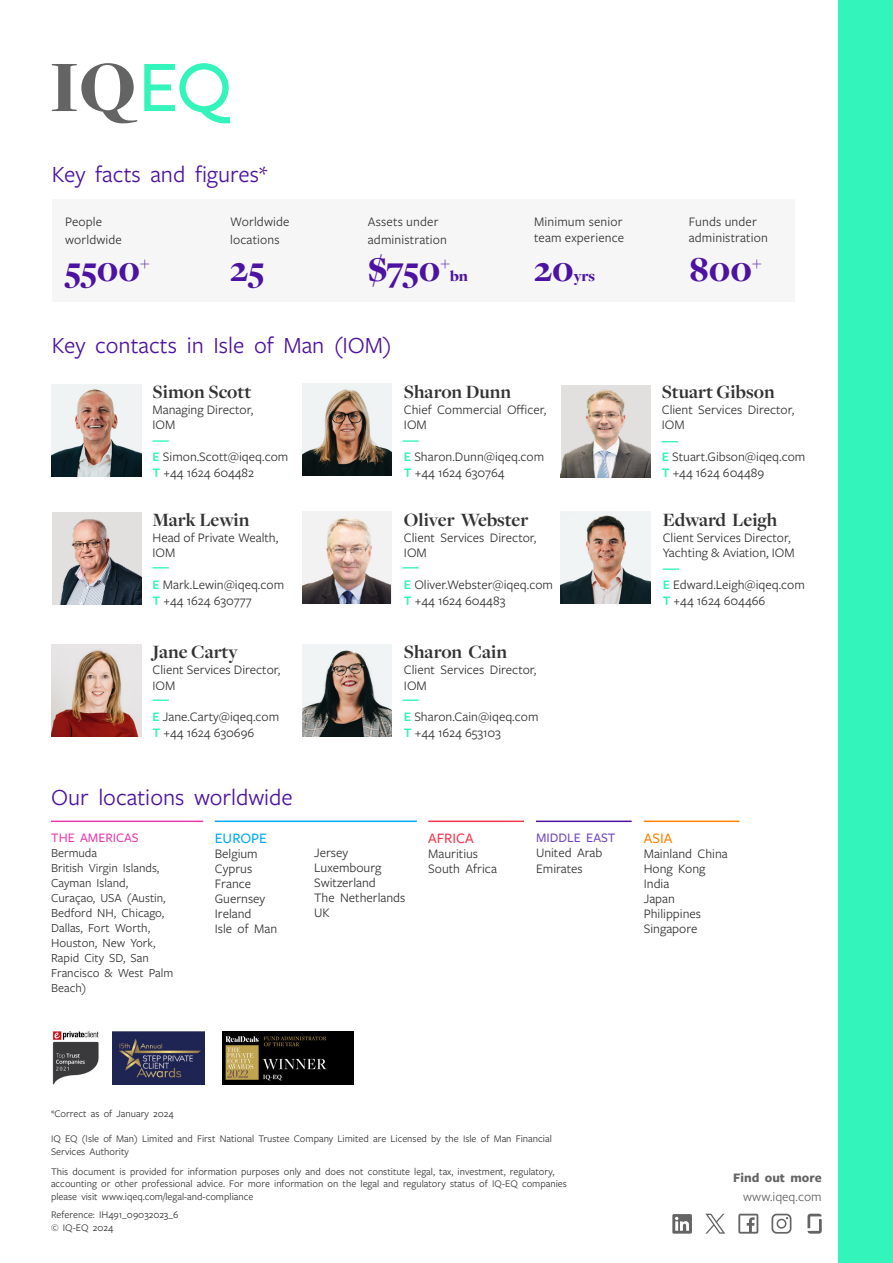
<style>
.page{position:relative;width:893px;height:1263px;background:#fff}
.page>*{position:absolute;margin:0;border:0;box-sizing:border-box;transform-origin:0 0}
.t1{font:900 36.3px "Freight Disp Pro";letter-spacing:-.005em;color:#4c12a1}
.t2{font:24px "Freight Sans Pro";color:#4c12a1}
.t3{font:700 19.5px "Freight Disp Pro";color:#333}
.t4{font:900 15.9px "Freight Disp Pro";color:#4c12a1}
.t5{font:500 15px "Freight Sans Pro";color:#00a9f4}
.t6{font:500 15px "Freight Sans Pro";color:#f4364c}
.t7{font:500 15px "Freight Sans Pro";color:#ff8200}
.t8{font:13.5px/15.8px "Freight Sans Pro";color:#333}
.t9{font:13.5px "Freight Sans Pro";color:#646464}
.t10{font:500 13.5px "Freight Sans Pro";color:#e93cac}
.t11{font:700 13.5px "Freight Sans Pro";color:#646464}
.t12{font:500 13.5px "Freight Sans Pro";color:#7248bd}
.t13{font:12.75px/15px "Freight Sans Pro";color:#333}
.t14{font:10.5px/12.6px "Freight Sans Pro";color:#333}
.s1{font-weight:600;color:#33f4bb}
</style>
<div class="page">
<svg style="left:52px;top:63px;width:85px;height:60px"></svg>
<svg style="left:144px;top:63px;width:86px;height:60px"></svg>
<div style="left:839px;top:0;width:54px;height:1263px;background:#33f4bb"></div>
<img style="left:222px;top:1032px;width:132px;height:52px">
<img style="left:52px;top:1031px;width:47px;height:54px">
<img style="left:113px;top:1032px;width:92px;height:52px">
<hr style="left:51px;top:820px;width:152px;height:2px;background:#e93cac">
<hr style="left:428px;top:820px;width:96px;height:2px;background:#f4364c">
<hr style="left:536px;top:820px;width:96px;height:2px;background:#4c12a1">
<hr style="left:644px;top:820px;width:95px;height:2px;background:#ff8200">
<hr style="left:215px;top:820px;width:202px;height:2px;background:#00a9f4">
<div style="left:52px;top:199px;width:742px;height:103px;background:#f6f6f6"></div>
<svg style="left:738px;top:1214px;width:20px;height:19px"></svg>
<svg style="left:672px;top:1214px;width:20px;height:19px"></svg>
<svg style="left:771px;top:1214px;width:20px;height:19px"></svg>
<svg style="left:807px;top:1214px;width:15px;height:20px"></svg>
<svg style="left:705px;top:1214px;width:20px;height:19px"></svg>
<img style="left:561px;top:512px;width:90px;height:92px">
<img style="left:52px;top:384px;width:89px;height:93px">
<img style="left:302px;top:384px;width:90px;height:92px">
<img style="left:561px;top:385px;width:90px;height:92px">
<svg style="left:402px;top:440px;width:17px;height:2px"></svg>
<svg style="left:153px;top:440px;width:16px;height:2px"></svg>
<img style="left:52px;top:512px;width:89px;height:93px">
<svg style="left:153px;top:567px;width:16px;height:1px"></svg>
<svg style="left:390px;top:512px;width:2px;height:92px"></svg>
<img style="left:302px;top:512px;width:88px;height:92px">
<svg style="left:402px;top:567px;width:17px;height:1px"></svg>
<svg style="left:153px;top:699px;width:16px;height:2px"></svg>
<img style="left:302px;top:644px;width:90px;height:92px">
<svg style="left:402px;top:699px;width:17px;height:2px"></svg>
<svg style="left:662px;top:441px;width:16px;height:1px"></svg>
<svg style="left:663px;top:568px;width:16px;height:2px"></svg>
<img style="left:52px;top:644px;width:89px;height:92px">
<h2 class="t2" style="left:52px;top:159px;width:217px">Key facts and figures*</h2>
<p class="t8" style="left:65px;top:212px;width:58px;line-height:18px">People worldwide</p>
<p class="t8" style="left:230px;top:212px;width:61px;line-height:18px">Worldwide locations</p>
<p class="t8" style="left:368px;top:212px;width:81px;line-height:18px">Assets under administration</p>
<p class="t8" style="left:534px;top:213px;width:92px;line-height:16.5px">Minimum senior team experience</p>
<p class="t8" style="left:689px;top:213px;width:81px;line-height:16.5px">Funds under administration</p>
<h1 class="t1" style="left:65px;top:245px;width:86px">5500<sup>+</sup></h1>
<h1 class="t1" style="left:230px;top:245px;width:36px">25</h1>
<h1 class="t1" style="left:368px;top:245px;width:84px">$750<sup>+</sup></h1>
<h1 class="t1" style="left:690px;top:245px;width:73px">800<sup>+</sup></h1>
<p class="t4" style="left:450px;top:265px;width:20px">bn</p>
<h1 class="t1" style="left:534px;top:245px;width:41px">20</h1>
<p class="t4" style="left:574px;top:265px;width:23px">yrs</p>
<h2 class="t2" style="left:52px;top:329px;width:341px">Key contacts in Isle of Man (IOM)</h2>
<h3 class="t3" style="left:153px;top:379px;width:100px">Simon Scott</h3>
<p class="t8" style="left:153px;top:401px;width:102px">Managing Director,<br>IOM</p>
<p class="t8" style="left:153px;top:448px;width:137px"><span class="s1">E</span> Simon.Scott@iqeq.com<br><span class="s1">T</span> +44 1624 604482</p>
<h3 class="t3" style="left:153px;top:507px;width:99px">Mark Lewin</h3>
<p class="t8" style="left:153px;top:529px;width:127px">Head of Private Wealth,<br>IOM</p>
<p class="t8" style="left:153px;top:576px;width:133px"><span class="s1">E</span> Mark.Lewin@iqeq.com<br><span class="s1">T</span> +44 1624 630777</p>
<h3 class="t3" style="left:404px;top:379px;width:109px">Sharon Dunn</h3>
<p class="t8" style="left:404px;top:401px;width:144px">Chief Commercial Officer,<br>IOM</p>
<p class="t8" style="left:404px;top:448px;width:142px"><span class="s1">E</span> Sharon.Dunn@iqeq.com<br><span class="s1">T</span> +44 1624 630764</p>
<h3 class="t3" style="left:404px;top:507px;width:126px">Oliver Webster</h3>
<p class="t8" style="left:404px;top:529px;width:134px">Client Services Director,<br>IOM</p>
<p class="t8" style="left:404px;top:576px;width:151px"><span class="s1">E</span> Oliver.Webster@iqeq.com<br><span class="s1">T</span> +44 1624 604483</p>
<h3 class="t3" style="left:153px;top:639px;width:87px">Jane Carty</h3>
<p class="t8" style="left:153px;top:661px;width:129px">Client Services Director,<br>IOM</p>
<p class="t8" style="left:153px;top:708px;width:128px"><span class="s1">E</span> Jane.Carty@iqeq.com<br><span class="s1">T</span> +44 1624 630696</p>
<h3 class="t3" style="left:404px;top:639px;width:105px">Sharon Cain</h3>
<p class="t8" style="left:404px;top:661px;width:134px">Client Services Director,<br>IOM</p>
<p class="t8" style="left:404px;top:708px;width:136px"><span class="s1">E</span> Sharon.Cain@iqeq.com<br><span class="s1">T</span> +44 1624 653103</p>
<h2 class="t2" style="left:51px;top:781px;width:243px">Our locations worldwide</h2>
<p class="t10" style="left:51px;top:828px;width:89px">THE AMERICAS</p>
<p class="t13" style="left:51px;top:845px;width:124px">Bermuda<br>British Virgin Islands,<br>Cayman Island,<br>Curaçao, USA (Austin,<br>Bedford NH, Chicago,<br>Dallas, Fort Worth,<br>Houston, New York,<br>Rapid City SD, San<br>Francisco &amp; West Palm<br>Beach)</p>
<p class="t5" style="left:215px;top:828px;width:54px">EUROPE</p>
<p class="t8" style="left:215px;top:845px;width:64px;line-height:15px">Belgium<br>Cyprus<br>France<br>Guernsey<br>Ireland<br>Isle of Man</p>
<p class="t8" style="left:314px;top:844px;width:93px;line-height:15px">Jersey<br>Luxembourg<br>Switzerland<br>The Netherlands<br>UK</p>
<p class="t6" style="left:428px;top:828px;width:47px">AFRICA</p>
<p class="t8" style="left:428px;top:845px;width:70px;line-height:15px">Mauritius<br>South Africa</p>
<p class="t12" style="left:536px;top:828px;width:81px">MIDDLE EAST</p>
<p class="t8" style="left:536px;top:844px;width:68px">United Arab<br>Emirates</p>
<h3 class="t3" style="left:662px;top:379px;width:115px">Stuart Gibson</h3>
<p class="t8" style="left:662px;top:401px;width:134px">Client Services Director,<br>IOM</p>
<p class="t8" style="left:662px;top:448px;width:145px"><span class="s1">E</span> Stuart.Gibson@iqeq.com<br><span class="s1">T</span> +44 1624 604489</p>
<h3 class="t3" style="left:663px;top:507px;width:116px">Edward Leigh</h3>
<p class="t8" style="left:663px;top:529px;width:134px">Client Services Director,<br>Yachting &amp; Aviation, IOM</p>
<p class="t8" style="left:663px;top:576px;width:144px"><span class="s1">E</span> Edward.Leigh@iqeq.com<br><span class="s1">T</span> +44 1624 604466</p>
<p class="t7" style="left:644px;top:828px;width:30px">ASIA</p>
<p class="t8" style="left:644px;top:845px;width:85px;line-height:15px">Mainland China<br>Hong Kong<br>India<br>Japan<br>Philippines<br>Singapore</p>
<p class="t14" style="left:51px;top:1107px;width:124px">*Correct as of January 2024</p>
<p class="t14" style="left:51px;top:1132px;width:502px">IQ EQ (Isle of Man) Limited and First National Trustee Company Limited are Licensed by the Isle of Man Financial<br>Services Authority</p>
<p class="t14" style="left:51px;top:1164px;width:517px">This document is provided for information purposes only and does not constitute legal, tax, investment, regulatory, accounting or other professional advice. For more information on the legal and regulatory status of IQ-EQ companies please visit www.iqeq.com/legal-and-compliance</p>
<p class="t14" style="left:51px;top:1208px;width:129px">Reference: IH491_09032023_6 © IQ-EQ 2024</p>
<p class="t11" style="left:733px;top:1168px;width:90px">Find out more</p>
<p class="t9" style="left:743px;top:1188px;width:80px">www.iqeq.com</p>
</div>
